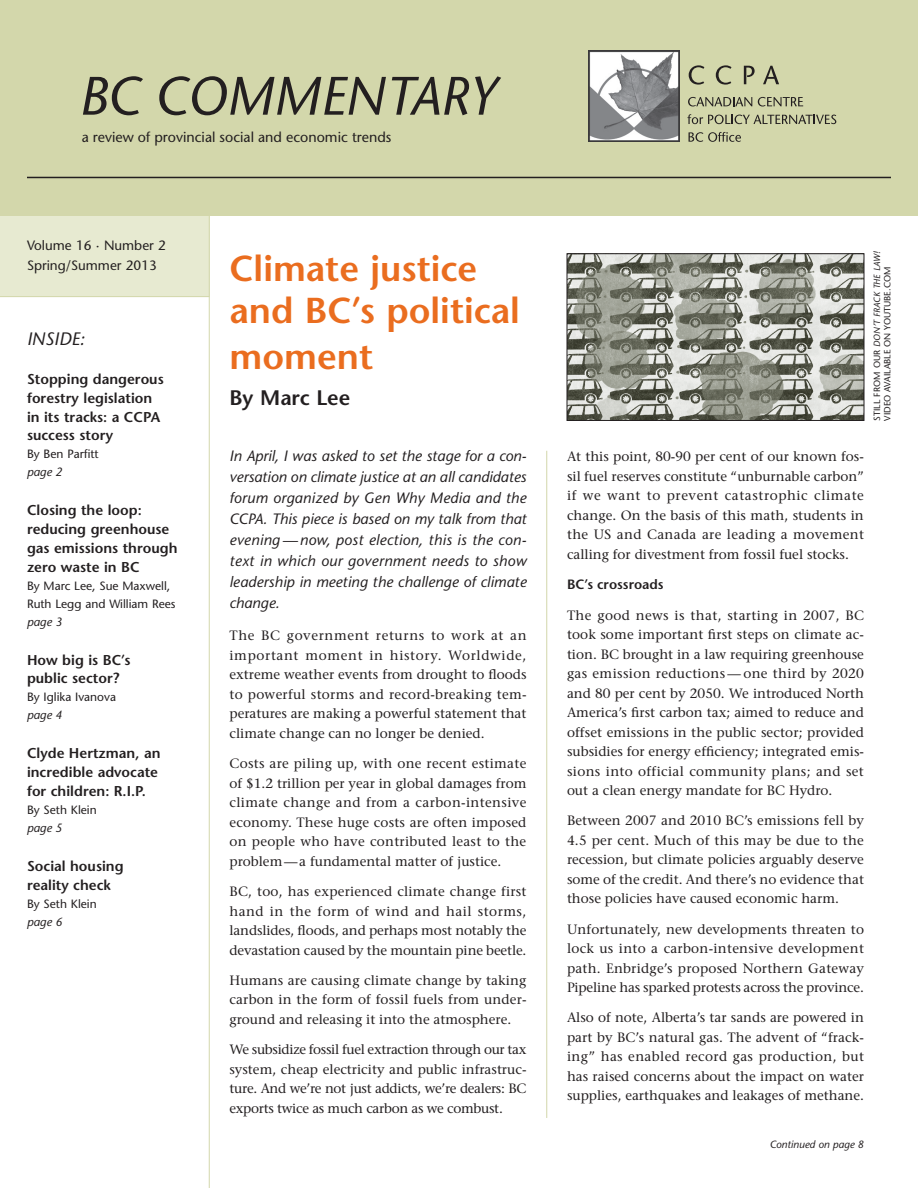
<style>
.page{position:relative;width:918px;height:1188px;background:#fff}
.page>*{position:absolute;margin:0;border:0;box-sizing:border-box;transform-origin:0 0}
.t1{font:italic 54px "Stone Sans";letter-spacing:-.005em;color:#231f20}
.article_headline{font:600 36px/42px "Stone Sans";color:#ea6d1f}
.author{font:600 21px "Stone Sans";color:#231f20}
.inside_title{font:italic 18px "Stone Sans";color:#231f20}
.article_intro{font:italic 15px/21px "Stone Sans";letter-spacing:.01em;color:#231f20;text-align:justify}
.inside_title-2{font:600 14.25px/18.8px "Stone Sans";color:#231f20}
.t2{font:14.25px "Stone Sans";color:#231f20}
.article_body{font:13.5px/19.5px "Stone Serif";color:#231f20;text-align:justify}
.edition{font:13.5px "Stone Sans";color:#231f20}
.article_subhead{font:600 13.5px "Stone Sans";color:#231f20}
.inside_intro{font:12px/18px "Stone Sans";color:#231f20}
.inside_page{font:italic 12px "Stone Sans";color:#231f20}
.t3{font:italic 10.5px "Stone Sans";color:#231f20}
.photo_credit{font:9px/10.5px "Stone Sans";color:#231f20}
.s1{font-style:italic}
</style>
<div class="page">
<div style="left:0;top:210px;width:209px;height:87px;background:#e7ead1"></div>
<hr style="left:209px;top:209px;width:1px;height:979px;background:#d3d7ab">
<hr style="left:546px;top:451px;width:1px;height:667px;background:#d3d7ab">
<div style="left:0;top:0;width:918px;height:216px;background:#d3d7ab"></div>
<svg style="left:689px;top:65px;width:15px;height:20px"></svg>
<svg style="left:716px;top:65px;width:16px;height:20px"></svg>
<svg style="left:744px;top:66px;width:11px;height:18px"></svg>
<svg style="left:763px;top:66px;width:16px;height:18px"></svg>
<svg style="left:688px;top:97px;width:64px;height:10px"></svg>
<svg style="left:758px;top:97px;width:45px;height:10px"></svg>
<svg style="left:687px;top:114px;width:149px;height:10px"></svg>
<svg style="left:689px;top:132px;width:52px;height:10px"></svg>
<img style="left:589px;top:51px;width:91px;height:91px">
<hr style="left:0;top:296px;width:209px;height:1px;background:#d3d7ab">
<hr style="left:27px;top:177px;width:864px;height:1px;background:#231f20">
<img style="left:569px;top:256px;width:293px;height:163px">
<div style="left:567px;top:254px;width:297px;height:167px;border:1px solid #231f20"></div>
<p class="t1" style="left:79px;top:63px;width:419px">BC COMMENTARY</p>
<p class="t2" style="left:82px;top:128px;width:311px">a review of provincial social and economic trends</p>
<p class="edition" style="left:27px;top:237px;width:140px">Volume 16 · Number 2</p>
<p class="edition" style="left:27px;top:257px;width:131px">Spring/Summer 2013</p>
<p class="inside_title" style="left:27px;top:328px;width:59px">INSIDE:</p>
<p class="inside_title-2" style="left:27px;top:370px;width:138px">Stopping dangerous forestry legislation in its tracks: a CCPA success story</p>
<p class="inside_intro" style="left:27px;top:445px;width:73px">By Ben Parfitt</p>
<p class="inside_page" style="left:27px;top:465px;width:37px">page 2</p>
<p class="inside_title-2" style="left:27px;top:501px;width:152px">Closing the loop: reducing greenhouse gas emissions through zero waste in BC</p>
<p class="inside_intro" style="left:27px;top:576px;width:150px">By Marc Lee, Sue Maxwell,<br>Ruth Legg and William Rees</p>
<p class="inside_page" style="left:27px;top:614px;width:37px">page 3</p>
<p class="inside_title-2" style="left:27px;top:650px;width:105px">How big is BC’s public sector?</p>
<p class="inside_intro" style="left:27px;top:688px;width:91px">By Iglika Ivanova</p>
<p class="inside_page" style="left:27px;top:708px;width:37px">page 4</p>
<p class="inside_title-2" style="left:27px;top:744px;width:135px">Clyde Hertzman, an incredible advocate for children: R.I.P.</p>
<p class="inside_intro" style="left:27px;top:801px;width:71px">By Seth Klein</p>
<p class="inside_page" style="left:27px;top:820px;width:37px">page 5</p>
<p class="inside_title-2" style="left:27px;top:856px;width:98px">Social housing reality check</p>
<p class="inside_intro" style="left:27px;top:894px;width:71px">By Seth Klein</p>
<p class="inside_page" style="left:27px;top:914px;width:37px">page 6</p>
<p class="article_headline" style="left:230px;top:247px;width:292px">Climate justice and BC’s political</p>
<p class="article_headline" style="left:230px;top:335px;width:145px">moment</p>
<p class="author" style="left:230px;top:384px;width:122px">By Marc Lee</p>
<p class="article_intro" style="left:230px;top:445px;width:299px">In April, I was asked to set the stage for a con&shy;versation on climate justice at an all candidates forum organized by Gen Why Media and the CCPA. This piece is based on my talk from that evening—now, post election, this is the con&shy;text in which our government needs to show leadership in meeting the challenge of climate change.</p>
<p class="article_body" style="left:230px;top:626px;width:299px">The BC government returns to work at an important moment in history. Worldwide, extreme weather events from drought to floods to powerful storms and record-breaking tem&shy;peratures are making a powerful statement that climate change can no longer be denied.</p>
<p class="article_body" style="left:230px;top:754px;width:299px">Costs are piling up, with one recent estimate of $1.2 trillion per year in global damages from climate change and from a carbon-intensive economy. These huge costs are often imposed on people who have contributed least to the problem—a fundamental matter of justice.</p>
<p class="article_body" style="left:230px;top:881px;width:299px">BC, too, has experienced climate change first hand in the form of wind and hail storms, landslides, floods, and perhaps most notably the devastation caused by the mountain pine beetle.</p>
<p class="article_body" style="left:230px;top:970px;width:299px">Humans are causing climate change by taking carbon in the form of fossil fuels from under&shy;ground and releasing it into the atmosphere.</p>
<p class="article_body" style="left:230px;top:1040px;width:299px">We subsidize fossil fuel extraction through our tax system, cheap electricity and public infrastruc&shy;ture. And we’re not just addicts, we’re dealers: BC exports twice as much carbon as we combust.</p>
<p class="photo_credit" style="left:872px;top:421px;width:171px;rotate:-90deg">STILL FROM OUR <span class="s1">DON’T FRACK THE LAW!<br></span>VIDEO AVAILABLE ON YOUTUBE.COM</p>
<p class="article_body" style="left:567px;top:447px;width:299px">At this point, 80-90 per cent of our known fos&shy;sil fuel reserves constitute “unburnable carbon” if we want to prevent catastrophic climate change. On the basis of this math, students in the US and Canada are leading a movement calling for divestment from fossil fuel stocks.</p>
<p class="article_subhead" style="left:567px;top:576px;width:98px">BC’s crossroads</p>
<p class="article_body" style="left:567px;top:605px;width:299px">The good news is that, starting in 2007, BC took some important first steps on climate ac&shy;tion. BC brought in a law requiring greenhouse gas emission reductions — one third by 2020 and 80 per cent by 2050. We introduced North America’s first carbon tax; aimed to reduce and offset emissions in the public sector; provided subsidies for energy efficiency; integrated emis&shy;sions into official community plans; and set out a clean energy mandate for BC Hydro.</p>
<p class="article_body" style="left:567px;top:811px;width:299px">Between 2007 and 2010 BC’s emissions fell by 4.5 per cent. Much of this may be due to the recession, but climate policies arguably deserve some of the credit. And there’s no evidence that those policies have caused economic harm.</p>
<p class="article_body" style="left:567px;top:919px;width:299px">Unfortunately, new developments threaten to lock us into a carbon-intensive development path. Enbridge’s proposed Northern Gateway Pipeline has sparked protests across the province.</p>
<p class="article_body" style="left:567px;top:1008px;width:299px">Also of note, Alberta’s tar sands are powered in part by BC’s natural gas. The advent of “frack&shy;ing” has enabled record gas production, but has raised concerns about the impact on water supplies, earthquakes and leakages of methane.</p>
<p class="t3" style="left:770px;top:1137px;width:96px">Continued on page 8</p>
</div>
